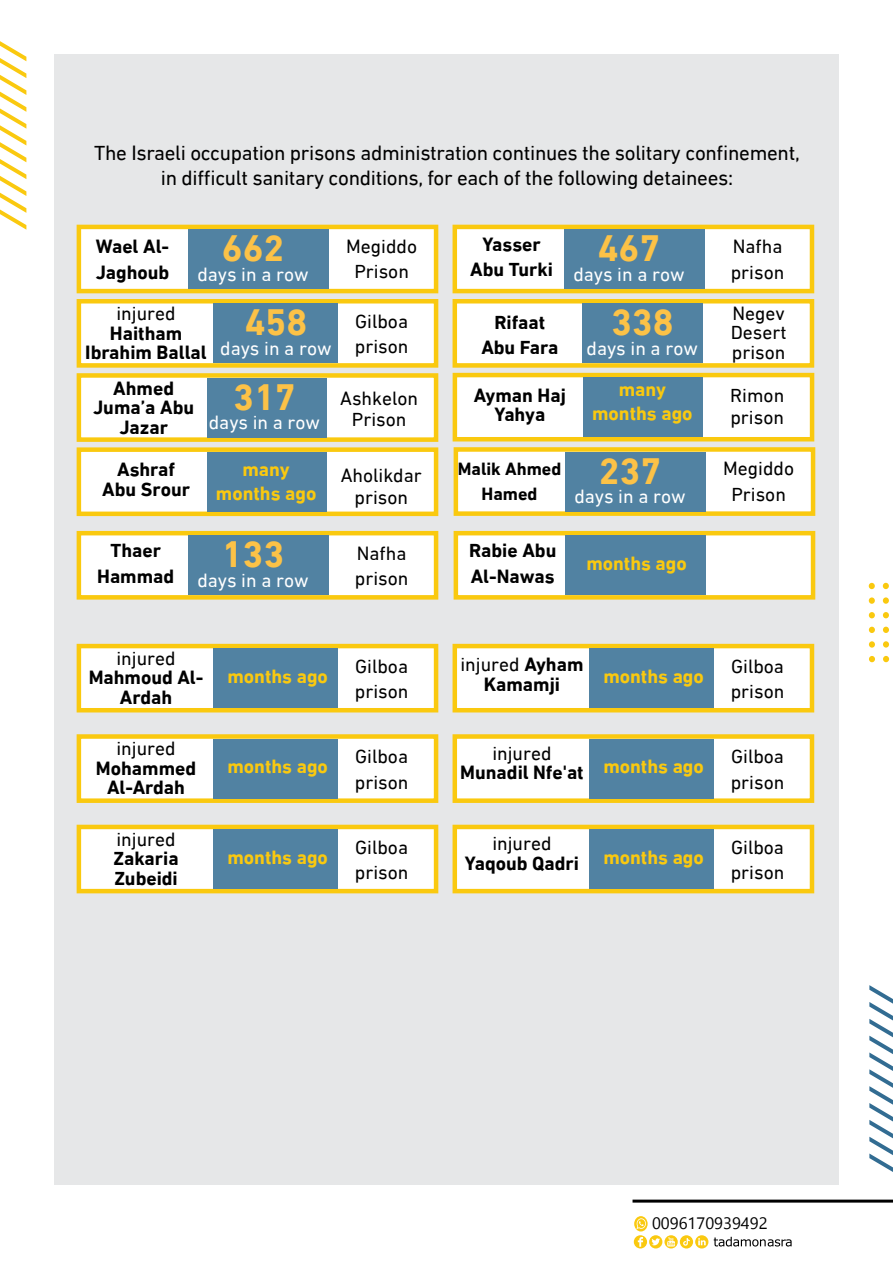
<style>
.page{position:relative;width:893px;height:1263px;background:#fff}
.page>*{position:absolute;margin:0;border:0;box-sizing:border-box;transform-origin:0 0}
.t1{font:700 37.5px "DIN Next LTW23";color:#fcc247}
.t2{font:21px/25.5px "DIN Next LTW23";letter-spacing:-.015em;color:#000;text-align:center}
.t3{font:19.5px/25.5px "DIN Next LTW23";color:#000;text-align:center}
.t4{font:700 19.5px/19.5px "DIN Next LTW23";color:#000;text-align:center}
.t5{font:700 19.5px/24px "DIN Next LTW23";color:#fac90f;text-align:center}
.t6{font:19.5px "DIN Next LTW23";color:#fff}
.t7{font:700 18px "DIN Next LTW23";color:#000}
.s1{font-weight:700}
</style>
<div class="page">
<div style="left:54px;top:54px;width:785px;height:1130px;background:#e6e7e8"></div>
<svg style="left:869px;top:985px;width:24px;height:187px"></svg>
<svg style="left:883px;top:583px;width:6px;height:6px"></svg>
<div style="left:883px;top:597px;width:6px;height:7px;background:#fac90f;border-radius:50%"></div>
<svg style="left:883px;top:612px;width:6px;height:6px"></svg>
<svg style="left:883px;top:627px;width:6px;height:6px"></svg>
<div style="left:883px;top:641px;width:6px;height:7px;background:#fac90f;border-radius:50%"></div>
<svg style="left:883px;top:656px;width:6px;height:6px"></svg>
<svg style="left:869px;top:583px;width:6px;height:6px"></svg>
<div style="left:869px;top:597px;width:6px;height:7px;background:#fac90f;border-radius:50%"></div>
<svg style="left:869px;top:612px;width:6px;height:6px"></svg>
<svg style="left:869px;top:627px;width:6px;height:6px"></svg>
<div style="left:869px;top:641px;width:6px;height:7px;background:#fac90f;border-radius:50%"></div>
<svg style="left:869px;top:656px;width:6px;height:6px"></svg>
<hr style="left:632px;top:1199px;width:261px;height:3px;background:#000">
<svg style="left:714px;top:1237px;width:78px;height:9px"></svg>
<svg style="left:634px;top:1235px;width:74px;height:13px"></svg>
<svg style="left:0;top:41px;width:26px;height:189px"></svg>
<div style="left:77px;top:373px;width:361px;height:69px;background:#fff;border:4px solid #fac90f"></div>
<div style="left:207px;top:378px;width:120px;height:59px;background:#5182a2"></div>
<div style="left:453px;top:299px;width:361px;height:69px;background:#fff;border:4px solid #fac90f"></div>
<div style="left:583px;top:303px;width:120px;height:60px;background:#5182a2"></div>
<div style="left:77px;top:447px;width:361px;height:69px;background:#fff;border:4px solid #fac90f"></div>
<div style="left:207px;top:452px;width:120px;height:60px;background:#5182a2"></div>
<div style="left:453px;top:373px;width:361px;height:68px;background:#fff;border:4px solid #fac90f"></div>
<div style="left:583px;top:377px;width:120px;height:60px;background:#5182a2"></div>
<div style="left:77px;top:225px;width:361px;height:68px;background:#fff;border:4px solid #fac90f"></div>
<div style="left:188px;top:229px;width:140px;height:60px;background:#5182a2"></div>
<div style="left:453px;top:225px;width:361px;height:68px;background:#fff;border:4px solid #fac90f"></div>
<div style="left:564px;top:229px;width:140px;height:60px;background:#5182a2"></div>
<div style="left:77px;top:299px;width:361px;height:69px;background:#fff;border:4px solid #fac90f"></div>
<div style="left:213px;top:303px;width:125px;height:60px;background:#5182a2"></div>
<div style="left:77px;top:531px;width:361px;height:69px;background:#fff;border:4px solid #fac90f"></div>
<div style="left:188px;top:535px;width:140px;height:60px;background:#5182a2"></div>
<div style="left:454px;top:447px;width:361px;height:69px;background:#fff;border:4px solid #fac90f"></div>
<div style="left:565px;top:452px;width:140px;height:59px;background:#5182a2"></div>
<div style="left:77px;top:644px;width:361px;height:68px;background:#fff;border:4px solid #fac90f"></div>
<div style="left:213px;top:648px;width:125px;height:60px;background:#5182a2"></div>
<div style="left:453px;top:644px;width:361px;height:68px;background:#fff;border:4px solid #fac90f"></div>
<div style="left:589px;top:648px;width:125px;height:60px;background:#5182a2"></div>
<div style="left:77px;top:734px;width:361px;height:69px;background:#fff;border:4px solid #fac90f"></div>
<div style="left:213px;top:739px;width:125px;height:60px;background:#5182a2"></div>
<div style="left:453px;top:734px;width:361px;height:69px;background:#fff;border:4px solid #fac90f"></div>
<div style="left:589px;top:739px;width:125px;height:60px;background:#5182a2"></div>
<div style="left:77px;top:825px;width:361px;height:68px;background:#fff;border:4px solid #fac90f"></div>
<div style="left:213px;top:829px;width:125px;height:60px;background:#5182a2"></div>
<div style="left:453px;top:825px;width:361px;height:68px;background:#fff;border:4px solid #fac90f"></div>
<div style="left:589px;top:829px;width:125px;height:60px;background:#5182a2"></div>
<svg style="left:634px;top:1216px;width:14px;height:15px"></svg>
<svg style="left:636px;top:1218px;width:10px;height:11px"></svg>
<div style="left:454px;top:531px;width:361px;height:69px;background:#fff;border:4px solid #fac90f"></div>
<div style="left:565px;top:535px;width:140px;height:60px;background:#5182a2"></div>
<p class="t2" style="left:94px;top:140px;width:707px">The Israeli occupation prisons administration continues the solitary confinement, in difficult sanitary conditions, for each of the following detainees:</p>
<p class="t4" style="left:96px;top:237px;width:75px">Wael Al-</p>
<p class="t4" style="left:96px;top:262px;width:75px">Jaghoub</p>
<h1 class="t1" style="left:222px;top:226px;width:64px">662</h1>
<p class="t6" style="left:197px;top:262px;width:113px">days in a row</p>
<p class="t3" style="left:346px;top:233px;width:72px">Megiddo<br>Prison</p>
<p class="t4" style="left:470px;top:231px;width:84px;line-height:25.5px">Yasser<br>Abu Turki</p>
<h1 class="t1" style="left:598px;top:226px;width:64px">467</h1>
<p class="t6" style="left:573px;top:262px;width:113px">days in a row</p>
<p class="t3" style="left:731px;top:234px;width:55px;text-align:left">Nafha prison</p>
<p class="t3" style="left:116px;top:301px;width:61px">injured</p>
<p class="t4" style="left:85px;top:323px;width:123px">Haitham<br>Ibrahim Ballal</p>
<h1 class="t1" style="left:245px;top:300px;width:64px">458</h1>
<p class="t6" style="left:220px;top:337px;width:113px">days in a row</p>
<p class="t3" style="left:355px;top:308px;width:55px;text-align:left">Gilboa prison</p>
<p class="t4" style="left:494px;top:312px;width:52px">Rifaat</p>
<h1 class="t1" style="left:611px;top:300px;width:64px">338</h1>
<p class="t4" style="left:481px;top:338px;width:79px">Abu Fara</p>
<p class="t6" style="left:587px;top:337px;width:113px">days in a row</p>
<p class="t3" style="left:731px;top:303px;width:57px;line-height:19.5px;text-align:justify">Negev Desert prison</p>
<p class="t4" style="left:93px;top:378px;width:103px">Ahmed<br>Juma a’ Abu<br>Jazar</p>
<h1 class="t1" style="left:233px;top:375px;width:64px">317</h1>
<p class="t6" style="left:209px;top:411px;width:113px">days in a row</p>
<p class="t3" style="left:340px;top:387px;width:80px;line-height:21px">Ashkelon<br>Prison</p>
<p class="t4" style="left:474px;top:385px;width:94px">Ayman Haj<br>Yahya</p>
<p class="t5" style="left:592px;top:377px;width:102px">many months ago</p>
<p class="t3" style="left:730px;top:384px;width:56px;line-height:22.5px;text-align:left">Rimon prison</p>
<p class="t4" style="left:102px;top:460px;width:89px">Ashraf<br>Abu Srour</p>
<p class="t5" style="left:216px;top:457px;width:102px">many months ago</p>
<p class="t3" style="left:341px;top:464px;width:83px;line-height:22.5px">Aholikdar prison</p>
<p class="t7" style="left:458px;top:458px;width:105px">Malik Ahmed</p>
<h1 class="t1" style="left:599px;top:449px;width:64px">237</h1>
<p class="t7" style="left:482px;top:483px;width:57px">Hamed</p>
<p class="t6" style="left:574px;top:485px;width:113px">days in a row</p>
<p class="t3" style="left:723px;top:456px;width:72px">Megiddo<br>Prison</p>
<p class="t4" style="left:97px;top:538px;width:79px;line-height:25.5px">Thaer<br>Hammad</p>
<h1 class="t1" style="left:222px;top:532px;width:64px">133</h1>
<p class="t6" style="left:197px;top:569px;width:113px">days in a row</p>
<p class="t3" style="left:355px;top:540px;width:55px;text-align:left">Nafha prison</p>
<p class="t4" style="left:469px;top:541px;width:89px">Rabie Abu</p>
<p class="t4" style="left:471px;top:566px;width:85px">Al-Nawas</p>
<p class="t5" style="left:586px;top:551px;width:102px">months ago</p>
<p class="t3" style="left:116px;top:645px;width:61px">injured</p>
<p class="t4" style="left:120px;top:687px;width:54px">Ardah</p>
<p class="t4" style="left:89px;top:668px;width:116px">Mahmoud Al-</p>
<p class="t3" style="left:116px;top:736px;width:61px">injured</p>
<p class="t4" style="left:96px;top:758px;width:102px">Mohammed<br>Al-Ardah</p>
<p class="t3" style="left:116px;top:826px;width:61px">injured</p>
<p class="t4" style="left:113px;top:849px;width:67px;text-align:left">Zakaria<br>Zubeidi</p>
<p class="t5" style="left:227px;top:664px;width:102px">months ago</p>
<p class="t5" style="left:227px;top:755px;width:102px">months ago</p>
<p class="t5" style="left:227px;top:845px;width:102px">months ago</p>
<p class="t3" style="left:355px;top:653px;width:54px">Gilboa</p>
<p class="t3" style="left:355px;top:679px;width:55px">prison</p>
<p class="t3" style="left:355px;top:744px;width:54px">Gilboa</p>
<p class="t3" style="left:355px;top:769px;width:55px">prison</p>
<p class="t3" style="left:355px;top:834px;width:54px">Gilboa</p>
<p class="t3" style="left:355px;top:859px;width:55px">prison</p>
<p class="t3" style="left:460px;top:652px;width:125px">injured <span class="s1">Ayham</span></p>
<p class="t3" style="left:731px;top:653px;width:54px">Gilboa</p>
<p class="t5" style="left:603px;top:664px;width:102px">months ago</p>
<p class="t4" style="left:484px;top:674px;width:78px">Kamamji</p>
<p class="t3" style="left:731px;top:679px;width:55px">prison</p>
<p class="t3" style="left:492px;top:740px;width:61px">injured</p>
<p class="t3" style="left:731px;top:744px;width:54px">Gilboa</p>
<p class="t5" style="left:603px;top:755px;width:102px">months ago</p>
<p class="t4" style="left:460px;top:763px;width:125px">Munadil Nfe'at</p>
<p class="t3" style="left:731px;top:769px;width:55px">prison</p>
<p class="t3" style="left:492px;top:831px;width:61px">injured</p>
<p class="t3" style="left:731px;top:834px;width:54px">Gilboa</p>
<p class="t5" style="left:603px;top:845px;width:102px">months ago</p>
<p class="t4" style="left:465px;top:853px;width:115px">Yaqoub Qadri</p>
<p class="t3" style="left:731px;top:860px;width:55px">prison</p>
</div>
